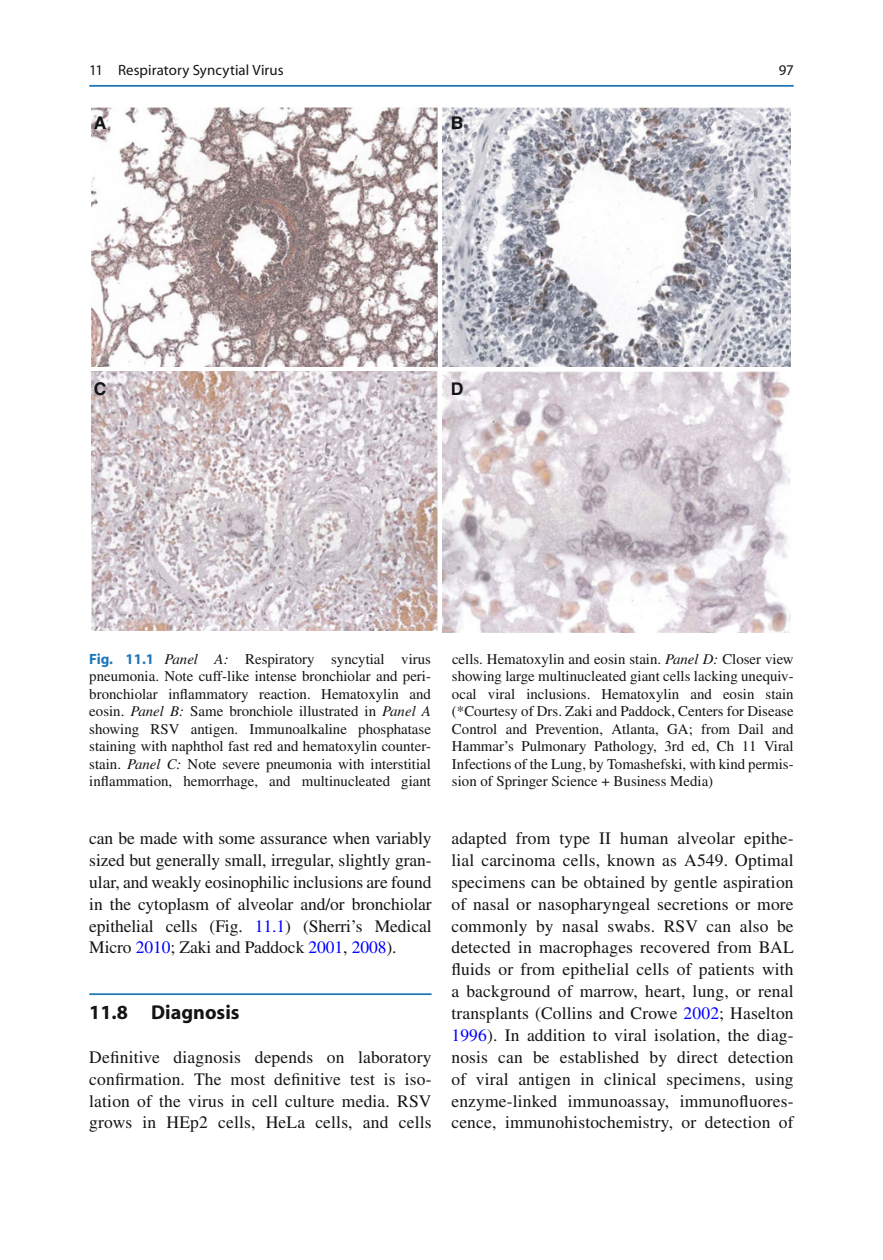
<style>
.page{position:relative;width:883px;height:1260px;background:#fff}
.page>*{position:absolute;margin:0;border:0;box-sizing:border-box;transform-origin:0 0}
.t1{font:700 20.12px "Myriad";color:#131413}
.t2{font:17.5px/21.9px "Times";letter-spacing:.01em;color:#131413;text-align:justify}
.t3{font:700 17.5px "Helvetica";color:#131413}
.t4{font:14.88px/17.5px "Times";color:#131413;text-align:justify}
.t5{font:14.88px "Myriad";letter-spacing:.005em;color:#131413}
.s1{font-family:"Myriad";font-weight:700;color:#1f77b9}
.s2{font-style:italic}
.s3{color:#00f}
</style>
<div class="page">
<hr style="left:89px;top:993px;width:343px;height:2px;background:#1f77b9">
<img style="left:92px;top:107px;width:346px;height:259px">
<img style="left:443px;top:107px;width:348px;height:259px">
<img style="left:92px;top:371px;width:346px;height:259px">
<img style="left:443px;top:371px;width:347px;height:261px">
<hr style="left:89px;top:85px;width:705px;height:2px;background:#1f77b9">
<p class="t5" style="left:89px;top:64px;width:196px">11 Respiratory Syncytial Virus</p>
<p class="t3" style="left:94px;top:117px;width:14px">A</p>
<p class="t3" style="left:451px;top:117px;width:14px">B</p>
<p class="t3" style="left:94px;top:382px;width:14px">C</p>
<p class="t3" style="left:451px;top:382px;width:14px">D</p>
<p class="t5" style="left:779px;top:64px;width:17px">97</p>
<p class="t4" style="left:89px;top:651px;width:343px"><span class="s1">Fig. 11.1</span> <span class="s2">Panel A:</span> Respiratory syncytial virus pneumonia. Note cuff-like intense bronchiolar and peri&shy;bronchiolar inflammatory reaction. Hematoxylin and eosin. <span class="s2">Panel B:</span> Same bronchiole illustrated in <span class="s2">Panel A </span>showing RSV antigen. Immunoalkaline phosphatase staining with naphthol fast red and hematoxylin counter&shy;stain. <span class="s2">Panel C:</span> Note severe pneumonia with interstitial inflammation, hemorrhage, and multinucleated giant</p>
<p class="t4" style="left:452px;top:651px;width:343px">cells. Hematoxylin and eosin stain. <span class="s2">Panel D:</span> Closer view showing large multinucleated giant cells lacking unequiv&shy;ocal viral inclusions. Hematoxylin and eosin stain (*Courtesy of Drs. Zaki and Paddock, Centers for Disease Control and Prevention, Atlanta, GA; from Dail and Hammar’s Pulmonary Pathology, 3rd ed, Ch 11 Viral Infections of the Lung, by Tomashefski, with kind permis&shy;sion of Springer Science + Business Media)</p>
<p class="t2" style="left:89px;top:829px;width:344px">can be made with some assurance when variably sized but generally small, irregular, slightly gran&shy;ular, and weakly eosinophilic inclusions are found in the cytoplasm of alveolar and/or bronchiolar epithelial cells (Fig. <span class="s3">11.1</span> ) (Sherri’s Medical Micro <span class="s3">2010</span> ; Zaki and Paddock <span class="s3">2001</span> , <span class="s3">2008</span> ).</p>
<p class="t1" style="left:89px;top:1005px;width:152px">11.8 Diagnosis</p>
<p class="t2" style="left:89px;top:1048px;width:344px">Definitive diagnosis depends on laboratory confirmation. The most definitive test is iso&shy;lation of the virus in cell culture media. RSV grows in HEp2 cells, HeLa cells, and cells</p>
<p class="t2" style="left:451px;top:829px;width:344px">adapted from type II human alveolar epithe&shy;lial carcinoma cells, known as A549. Optimal specimens can be obtained by gentle aspiration of nasal or nasopharyngeal secretions or more commonly by nasal swabs. RSV can also be detected in macrophages recovered from BAL fluids or from epithelial cells of patients with a background of marrow, heart, lung, or renal transplants (Collins and Crowe <span class="s3">2002</span> ; Haselton <span class="s3">1996</span> ). In addition to viral isolation, the diag&shy;nosis can be established by direct detection of viral antigen in clinical specimens, using enzyme-linked immunoassay, immunofluores&shy;cence, immunohistochemistry, or detection of</p>
</div>
